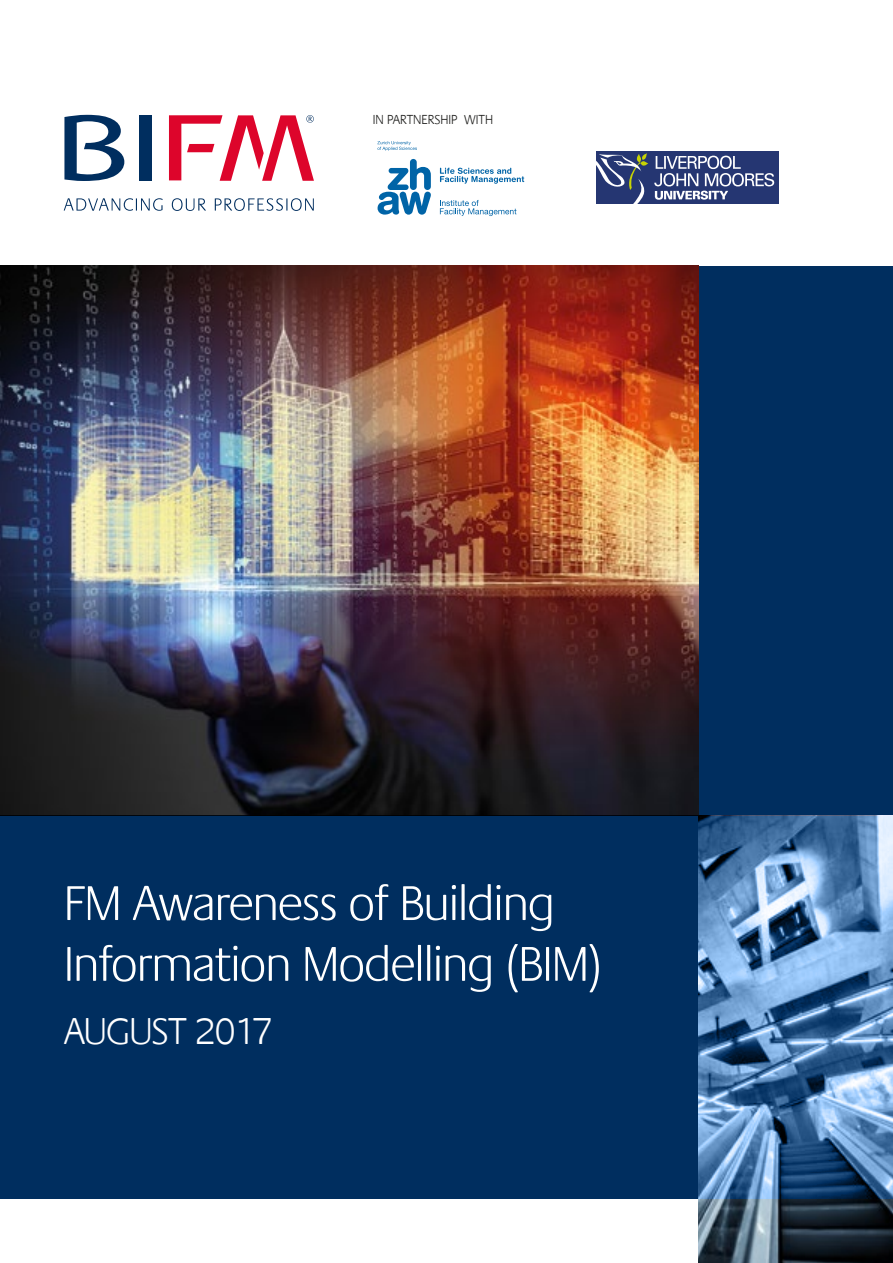
<style>
.page{position:relative;width:893px;height:1263px;background:#fff}
.page>*{position:absolute;margin:0;border:0;box-sizing:border-box;transform-origin:0 0}
.t1{font:300 50.7px/60.8px "Praxis LT";letter-spacing:-.02em;color:#fff}
.t2{font:300 38.7px "Praxis LT";letter-spacing:-.02em;color:#fff}
.t3{font:300 13.5px "Praxis LT";color:#1d1d1b}
</style>
<div class="page">
<svg style="left:64px;top:115px;width:60px;height:66px"></svg>
<div style="left:139px;top:115px;width:12px;height:65px;background:#002e5f"></div>
<svg style="left:64px;top:198px;width:99px;height:13px"></svg>
<svg style="left:172px;top:198px;width:34px;height:13px"></svg>
<svg style="left:215px;top:198px;width:99px;height:13px"></svg>
<svg style="left:169px;top:115px;width:145px;height:66px"></svg>
<div style="left:0;top:816px;width:893px;height:383px;background:#002e5f"></div>
<div style="left:699px;top:266px;width:194px;height:550px;background:#002e5f"></div>
<svg style="left:440px;top:200px;width:76px;height:16px"></svg>
<svg style="left:378px;top:159px;width:53px;height:56px"></svg>
<svg style="left:377px;top:141px;width:40px;height:10px"></svg>
<svg style="left:440px;top:168px;width:84px;height:16px"></svg>
<div style="left:596px;top:151px;width:183px;height:53px;background:#253672"></div>
<svg style="left:654px;top:156px;width:120px;height:44px"></svg>
<svg style="left:596px;top:153px;width:52px;height:51px"></svg>
<img style="left:0;top:266px;width:699px;height:550px">
<img style="left:699px;top:816px;width:194px;height:447px">
<p class="t3" style="left:373px;top:113px;width:122px">IN PARTNERSHIP WITH</p>
<p class="t1" style="left:64px;top:874px;width:540px">FM Awareness of Building<br>Information Modelling (BIM)</p>
<p class="t2" style="left:64px;top:1010px;width:210px">AUGUST 2017</p>
</div>
